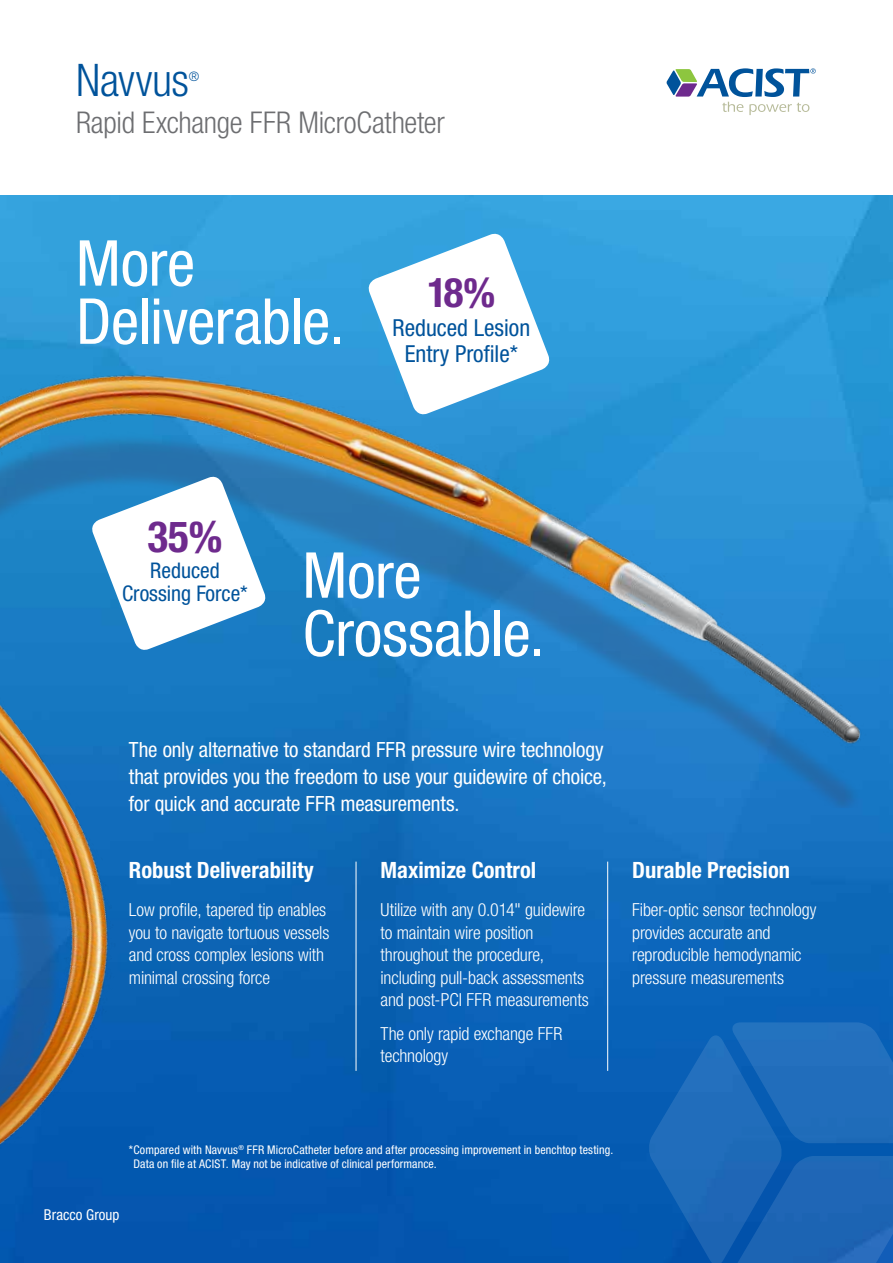
<style>
.page{position:relative;width:893px;height:1263px;background:#fff}
.page>*{position:absolute;margin:0;border:0;box-sizing:border-box;transform-origin:0 0}
.t1{font:condensed 63.45px/58.2px "Helvetica Neue LT Std";letter-spacing:-.005em;color:#fff}
.t2{font:300 condensed 45px "Helvetica Neue LT Std";letter-spacing:-.01em;color:#00539b}
.t3{font:700 condensed 43.2px "Helvetica Neue LT Std";color:#6e2a8d}
.t4{font:700 condensed 40.8px "Helvetica Neue LT Std";color:#6e2a8d}
.t5{font:300 condensed 30px "Helvetica Neue LT Std";letter-spacing:-.01em;color:#6d6e71}
.t6{font:condensed 23.4px/25.5px "Helvetica Neue LT Std";color:#00539b;text-align:center}
.t7{font:700 condensed 22.5px "Helvetica Neue LT Std";color:#fff}
.t8{font:condensed 21.6px/22.8px "Helvetica Neue LT Std";color:#00539b;text-align:center}
.t9{font:condensed 21px/27px "Helvetica Neue LT Std";letter-spacing:-.005em;color:#fff}
.t10{font:300 condensed 18px/22.5px "Helvetica Neue LT Std";letter-spacing:-.01em;color:#fff}
.t11{font:condensed 15px "Helvetica Neue LT Std";letter-spacing:.005em;color:#fff}
.t12{font:300 condensed 13.05px "Helvetica Neue LT Std";color:#00539b}
.t13{font:condensed 12px/13.5px "Helvetica Neue LT Std";letter-spacing:.01em;color:#fff}
</style>
<div class="page">
<img style="left:0;top:196px;width:893px;height:1067px">
<img style="left:0;top:808px;width:122px;height:349px">
<img style="left:0;top:346px;width:893px;height:462px">
<svg style="left:89px;top:474px;width:179px;height:179px"></svg>
<svg style="left:366px;top:231px;width:186px;height:186px"></svg>
<hr style="left:356px;top:862px;width:1px;height:209px;background:#fff">
<hr style="left:607px;top:862px;width:1px;height:209px;background:#fff">
<svg style="left:648px;top:1022px;width:245px;height:241px;background:#1966b7"></svg>
<svg style="left:666px;top:68px;width:150px;height:47px"></svg>
<h2 class="t2" style="left:76px;top:54px;width:114px">Navvus</h2>
<p class="t12" style="left:189px;top:69px;width:12px">®</p>
<h3 class="t5" style="left:76px;top:106px;width:370px">Rapid Exchange FFR MicroCatheter</h3>
<h1 class="t1" style="left:76px;top:234px;width:270px">More<br>Deliverable.</h1>
<h3 class="t4" style="left:427px;top:268px;width:69px">18%</h3>
<p class="t6" style="left:393px;top:315px;width:139px">Reduced Lesion<br>Entry Profile*</p>
<h3 class="t3" style="left:147px;top:510px;width:77px">35%</h3>
<p class="t8" style="left:122px;top:559px;width:127px">Reduced<br>Crossing Force*</p>
<h1 class="t1" style="left:302px;top:546px;width:244px">More<br>Crossable.</h1>
<p class="t9" style="left:129px;top:736px;width:479px">The only alternative to standard FFR pressure wire technology that provides you the freedom to use your guidewire of choice, for quick and accurate FFR measurements.</p>
<p class="t7" style="left:129px;top:856px;width:186px">Robust Deliverability</p>
<p class="t10" style="left:129px;top:899px;width:202px">Low profile, tapered tip enables you to navigate tortuous vessels and cross complex lesions with minimal crossing force</p>
<p class="t7" style="left:381px;top:856px;width:157px">Maximize Control</p>
<p class="t10" style="left:381px;top:899px;width:210px">Utilize with any 0.014" guidewire to maintain wire position throughout the procedure, including pull-back assessments and post-PCI FFR measurements</p>
<p class="t10" style="left:381px;top:1022px;width:183px">The only rapid exchange FFR technology</p>
<p class="t7" style="left:632px;top:856px;width:159px">Durable Precision</p>
<p class="t10" style="left:632px;top:899px;width:186px">Fiber-optic sensor technology provides accurate and reproducible hemodynamic pressure measurements</p>
<p class="t13" style="left:133px;top:1143px;width:481px;text-indent:-4px">*Compared with Navvus<sup>®</sup> FFR MicroCatheter before and after processing improvement in benchtop testing.<br>Data on file at ACIST. May not be indicative of clinical performance.</p>
<p class="t11" style="left:44px;top:1206px;width:77px">Bracco Group</p>
</div>
